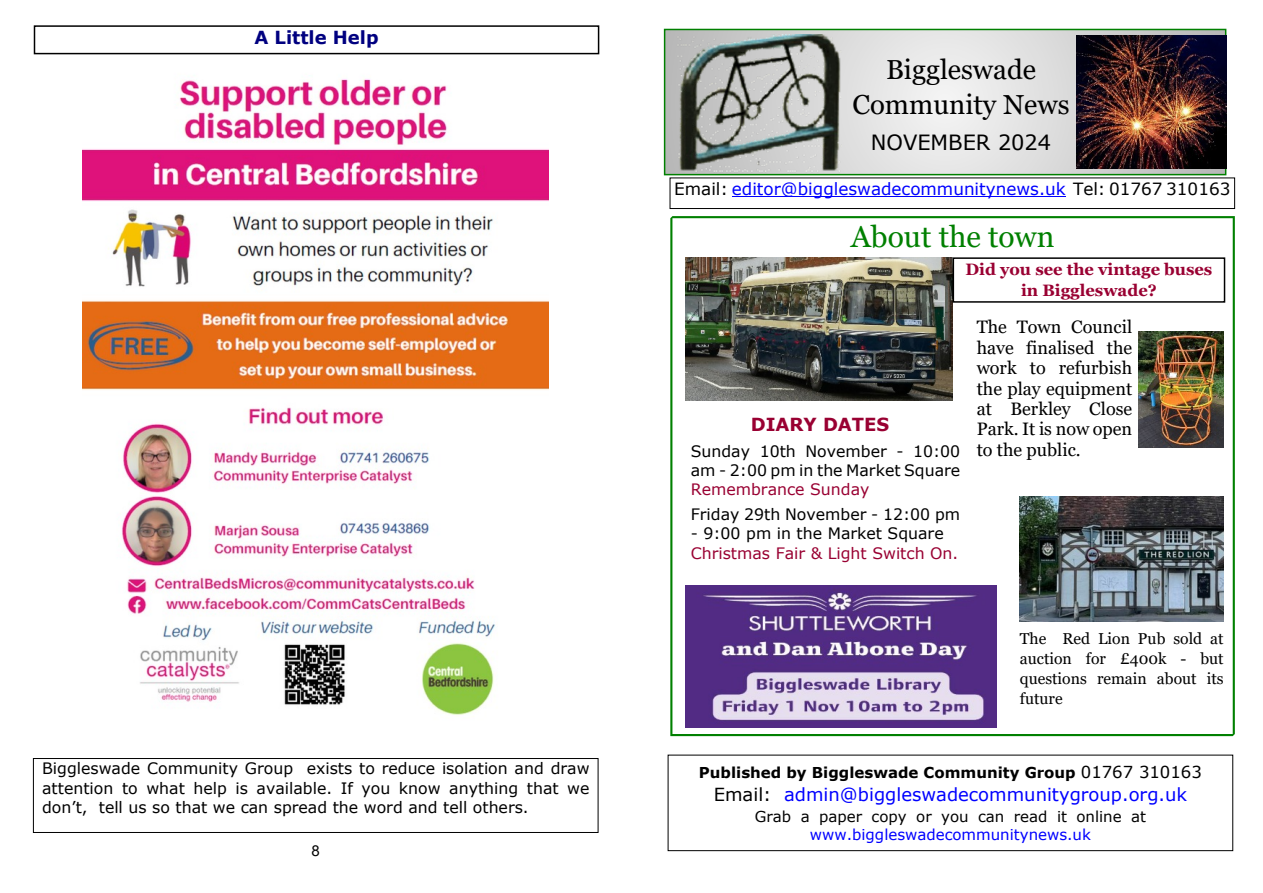
<style>
.page{position:relative;width:1263px;height:893px;background:#fff}
.page>*{position:absolute;margin:0;border:0;box-sizing:border-box;transform-origin:0 0}
.t1{font:30px "Georgia";color:#008000}
.t2{font:27.45px/34.8px "Georgia";color:#000;text-align:center}
.t3{font:21px "Verdana";color:#000}
.t4{font:18px/20.4px "Georgia";color:#000;text-align:justify}
.t5{font:18px "Verdana";color:#00f}
.t6{font:700 18px "Verdana";color:#000080}
.t7{font:700 18px "Verdana";color:#990032}
.t8{font:16.8px "Verdana";color:#00f}
.t9{font:700 16.5px/21px "Georgia";color:#990032;text-align:center}
.t10{font:15.75px/19.2px "Verdana";color:#000;text-align:justify}
.t11{font:15.75px/20px "Georgia";color:#000;text-align:justify}
.t12{font:15.75px "Verdana";color:#990032}
.t13{font:700 15px "Verdana";color:#000}
.t14{font:15px "Verdana";color:#000}
.t15{font:15px "Verdana";color:#00f}
.t16{font:15px "Arial";color:#000}
.s1{color:#000}
.s2{font-weight:400;font-size:16.5px}
</style>
<div class="page">
<div style="left:34px;top:25px;width:565px;height:29px;border:2px solid #000"></div>
<div style="left:33px;top:758px;width:565px;height:75px;border:1px solid #000"></div>
<img style="left:83px;top:79px;width:465px;height:636px">
<svg style="left:796px;top:32px;width:298px;height:140px;background:#e4e4e4"></svg>
<div style="left:664px;top:29px;width:562px;height:146px;border:2px solid #008000"></div>
<svg style="left:670px;top:216px;width:565px;height:520px"></svg>
<div style="left:670px;top:178px;width:565px;height:31px;border:1px solid #000"></div>
<hr style="left:732px;top:196px;width:334px;height:1px;background:#00f">
<div style="left:668px;top:755px;width:565px;height:96px;border:1px solid #000"></div>
<img style="left:676px;top:34px;width:165px;height:141px">
<img style="left:1077px;top:36px;width:149px;height:132px">
<img style="left:685px;top:257px;width:267px;height:143px">
<div style="left:952px;top:257px;width:273px;height:46px;border:2px solid #000"></div>
<img style="left:1139px;top:331px;width:85px;height:116px">
<img style="left:1020px;top:496px;width:204px;height:125px">
<img style="left:685px;top:585px;width:311px;height:143px">
<p class="t6" style="left:254px;top:30px;width:126px">A Little Help</p>
<p class="t10" style="left:42px;top:760px;width:549px">Biggleswade Community Group exists to reduce isolation and draw attention to what help is available. If you know anything that we don’t, tell us so that we can spread the word and tell others.</p>
<p class="t16" style="left:312px;top:845px;width:10px">8</p>
<h2 class="t2" style="left:852px;top:54px;width:219px">Biggleswade<br>Community News</h2>
<h3 class="t3" style="left:871px;top:134px;width:182px">NOVEMBER 2024</h3>
<p class="t8" style="left:674px;top:182px;width:558px"><span class="s1">Email:</span> editor@biggleswadecommunitynews.uk <span class="s1">Tel: 01767 310163</span></p>
<h1 class="t1" style="left:851px;top:224px;width:205px">About the town</h1>
<p class="t9" style="left:965px;top:260px;width:248px">Did you see the vintage buses in Biggleswade?</p>
<p class="t4" style="left:977px;top:318px;width:157px">The Town Council have finalised the work to refurbish the play equipment at Berkley Close Park. It is now open to the public.</p>
<p class="t7" style="left:751px;top:417px;width:140px">DIARY DATES</p>
<p class="t10" style="left:691px;top:443px;width:271px">Sunday 10th November - 10:00 am - 2:00 pm in the Market Square</p>
<p class="t12" style="left:691px;top:483px;width:180px">Remembrance Sunday</p>
<p class="t10" style="left:691px;top:506px;width:271px">Friday 29th November - 12:00 pm</p>
<p class="t10" style="left:691px;top:525px;width:254px">- 9:00 pm in the Market Square</p>
<p class="t12" style="left:691px;top:547px;width:269px">Christmas Fair &amp; Light Switch On.</p>
<p class="t11" style="left:1020px;top:630px;width:205px">The Red Lion Pub sold at auction for £400k - but questions remain about its future</p>
<p class="t13" style="left:699px;top:767px;width:504px">Published by Biggleswade Community Group <span class="s2">01767 310163</span></p>
<p class="t5" style="left:714px;top:787px;width:475px"><span class="s1">Email:</span> admin@biggleswadecommunitygroup.org.uk</p>
<p class="t14" style="left:755px;top:810px;width:393px">Grab a paper copy or you can read it online at</p>
<p class="t15" style="left:810px;top:828px;width:283px">www.biggleswadecommunitynews.uk</p>
</div>
